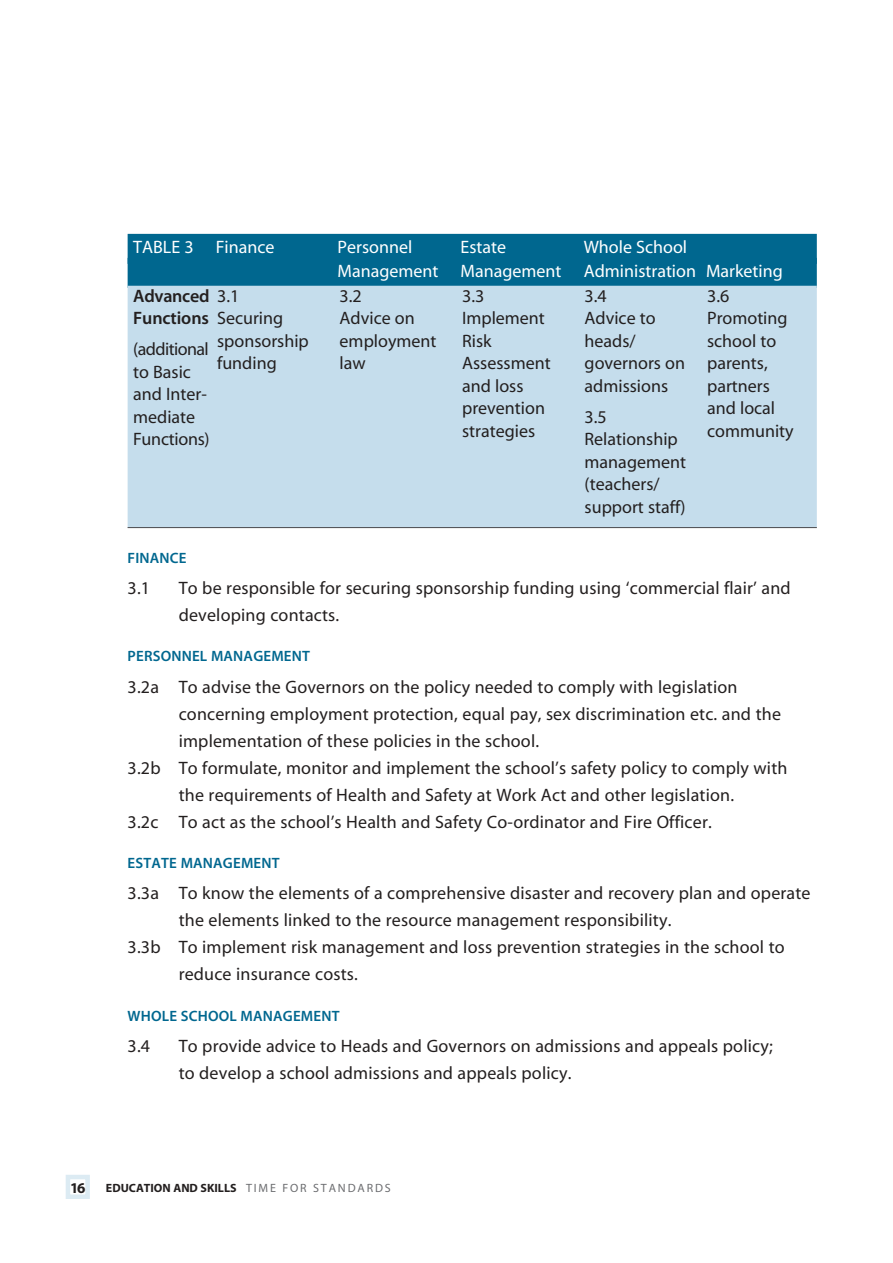
<style>
.page{position:relative;width:893px;height:1263px;background:#fff}
.page>*{position:absolute;margin:0;border:0;box-sizing:border-box;transform-origin:0 0}
.t1{font:18px/22.5px "Myriad MM";letter-spacing:.01em;color:#231f1f}
.t2{font:18px/24px "Myriad MM";color:#fff}
.t3{font:18px/22.5px "Myriad MM";letter-spacing:-.01em;color:#231f1f}
.t4{font:600 18px "Myriad MM";letter-spacing:-.005em;color:#231f1f}
.t5{font:600 15px "Myriad MM";letter-spacing:.01em;color:#00678f}
.t6{font:700 15px "Myriad MM";color:#231f1f}
.t7{font:700 12px "Myriad MM";color:#231f1f}
.s1{font-weight:400}
.s2{font-weight:400;color:#6c6d70}
</style>
<div class="page">
<hr style="left:128px;top:527px;width:688px;height:1px;background:#231f1f">
<div style="left:66px;top:1175px;width:24px;height:24px;border:4px solid #dcebf3"></div>
<div style="left:128px;top:234px;width:688px;height:30px;background:#00678f"></div>
<div style="left:128px;top:258px;width:688px;height:30px;background:#00678f"></div>
<div style="left:128px;top:286px;width:688px;height:241px;background:#c5ddec"></div>
<p class="t2" style="left:133px;top:237px;width:143px">TABLE 3 Finance</p>
<p class="t2" style="left:337px;top:237px;width:76px">Personnel</p>
<p class="t2" style="left:460px;top:237px;width:47px">Estate</p>
<p class="t2" style="left:337px;top:237px;width:447px;text-indent:246px">Whole School<br>Management Management Administration Marketing</p>
<p class="t4" style="left:133px;top:289px;width:108px">Advanced <span class="s1">3.1</span></p>
<p class="t4" style="left:133px;top:312px;width:151px">Functions <span class="s1">Securing</span></p>
<p class="t1" style="left:217px;top:331px;width:93px">sponsorship</p>
<p class="t1" style="left:217px;top:354px;width:61px">funding</p>
<p class="t3" style="left:133px;top:340px;width:78px">(additional to Basic and Inter&shy;mediate<br>Functions)</p>
<p class="t1" style="left:339px;top:286px;width:98px">3.2<br>Advice on employment law</p>
<p class="t1" style="left:462px;top:286px;width:90px">3.3<br>Implement<br>Risk<br>Assessment and loss prevention strategies</p>
<p class="t1" style="left:584px;top:286px;width:102px">3.4<br>Advice to heads/ governors on admissions</p>
<p class="t1" style="left:584px;top:407px;width:103px">3.5<br>Relationship management (teachers/ support staff)</p>
<p class="t1" style="left:707px;top:286px;width:82px">3.6<br>Promoting school to parents, partners</p>
<p class="t1" style="left:707px;top:421px;width:88px">community</p>
<p class="t1" style="left:707px;top:399px;width:70px">and local</p>
<h3 class="t5" style="left:128px;top:552px;width:60px">FINANCE</h3>
<p class="t1" style="left:128px;top:578px;width:24px">3.1</p>
<p class="t1" style="left:179px;top:576px;width:613px;line-height:27px">To be responsible for securing sponsorship funding using ‘commercial flair’ and developing contacts.</p>
<p class="t5" style="left:128px;top:651px;width:184px">PERSONNEL MANAGEMENT</p>
<p class="t1" style="left:128px;top:677px;width:33px">3.2a</p>
<p class="t1" style="left:179px;top:677px;width:560px">To advise the Governors on the policy needed to comply with legislation</p>
<p class="t1" style="left:179px;top:704px;width:604px">concerning employment protection, equal pay, sex discrimination etc. and the</p>
<p class="t1" style="left:179px;top:731px;width:362px">implementation of these policies in the school.</p>
<p class="t1" style="left:128px;top:758px;width:34px">3.2b</p>
<p class="t1" style="left:179px;top:758px;width:610px">To formulate, monitor and implement the school’s safety policy to comply with</p>
<p class="t1" style="left:179px;top:785px;width:557px">the requirements of Health and Safety at Work Act and other legislation.</p>
<p class="t1" style="left:128px;top:812px;width:32px">3.2c</p>
<p class="t1" style="left:179px;top:812px;width:534px">To act as the school’s Health and Safety Co-ordinator and Fire Officer.</p>
<h3 class="t5" style="left:128px;top:858px;width:153px">ESTATE MANAGEMENT</h3>
<p class="t1" style="left:179px;top:882px;width:633px;line-height:27px;text-indent:-51px">3.3a To know the elements of a comprehensive disaster and recovery plan and operate the elements linked to the resource management responsibility.</p>
<p class="t1" style="left:179px;top:936px;width:607px;line-height:27px;text-indent:-51px">3.3b To implement risk management and loss prevention strategies in the school to reduce insurance costs.</p>
<h3 class="t5" style="left:128px;top:1010px;width:213px">WHOLE SCHOOL MANAGEMENT</h3>
<p class="t1" style="left:128px;top:1037px;width:24px">3.4</p>
<p class="t1" style="left:179px;top:1034px;width:595px;line-height:27px">To provide advice to Heads and Governors on admissions and appeals policy; to develop a school admissions and appeals policy.</p>
<p class="t6" style="left:70px;top:1183px;width:17px">16</p>
<p class="t7" style="left:106px;top:1184px;width:286px">EDUCATION AND SKILLS <span class="s2">TIME FOR STANDARDS</span></p>
</div>
